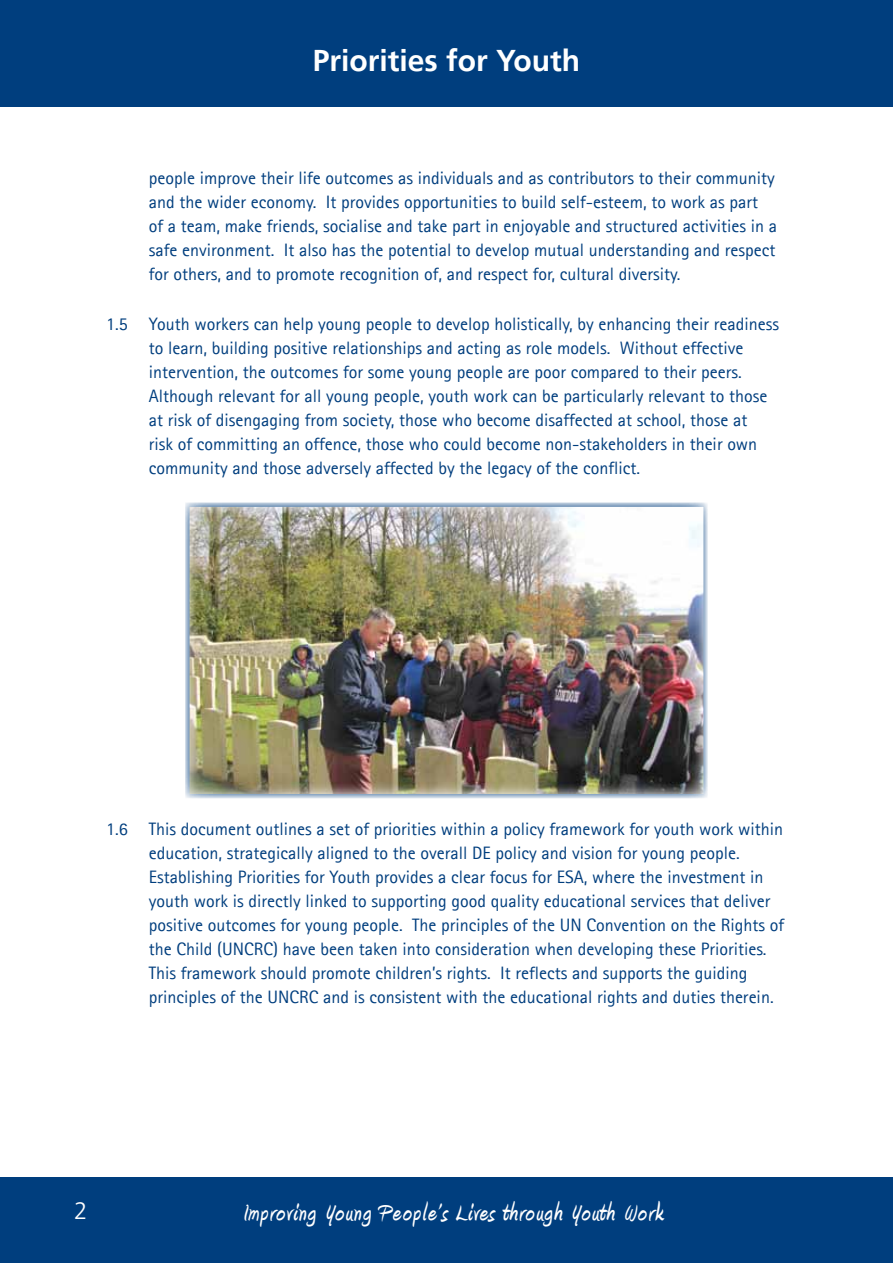
<style>
.page{position:relative;width:893px;height:1263px;background:#fff}
.page>*{position:absolute;margin:0;border:0;box-sizing:border-box;transform-origin:0 0}
.t1{font:700 30px "Amienne";letter-spacing:.05em;color:#fff}
.t2{font:700 30px "Frutiger CE";color:#fff}
.t3{font:300 24px "Frutiger CE";color:#fff}
.Para_-_Numbered{font:18px/24px "Agfa Rotis Sans Serif";color:#003e7e}
</style>
<div class="page">
<div style="left:0;top:0;width:893px;height:106px;background:#003e7e"></div>
<div style="left:0;top:1178px;width:893px;height:85px;background:#003e7e"></div>
<img style="left:190px;top:507px;width:513px;height:286px">
<h1 class="t2" style="left:313px;top:42px;width:269px">Priorities for Youth</h1>
<p class="Para_-_Numbered" style="left:149px;top:166px;width:630px">people improve their life outcomes as individuals and as contributors to their community and the wider economy. It provides opportunities to build self-esteem, to work as part of a team, make friends, socialise and take part in enjoyable and structured activities in a safe environment. It also has the potential to develop mutual understanding and respect for others, and to promote recognition of, and respect for, cultural diversity.</p>
<p class="Para_-_Numbered" style="left:149px;top:311px;width:632px;text-indent:-43px">1.5 Youth workers can help young people to develop holistically, by enhancing their readiness to learn, building positive relationships and acting as role models. Without effective intervention, the outcomes for some young people are poor compared to their peers.<br>Although relevant for all young people, youth work can be particularly relevant to those at risk of disengaging from society, those who become disaffected at school, those at<br>risk of committing an offence, those who could become non-stakeholders in their own community and those adversely affected by the legacy of the conflict.</p>
<p class="Para_-_Numbered" style="left:149px;top:817px;width:637px;text-indent:-43px">1.6 This document outlines a set of priorities within a policy framework for youth work within education, strategically aligned to the overall DE policy and vision for young people.<br>Establishing Priorities for Youth provides a clear focus for ESA, where the investment in youth work is directly linked to supporting good quality educational services that deliver positive outcomes for young people. The principles of the UN Convention on the Rights of the Child (UNCRC) have been taken into consideration when developing these Priorities.<br>This framework should promote children’s rights. It reflects and supports the guiding principles of the UNCRC and is consistent with the educational rights and duties therein.</p>
<h2 class="t3" style="left:74px;top:1196px;width:15px">2</h2>
<h1 class="t1" style="left:243px;top:1199px;width:421px">Improving Young People’s Lives through Youth Work</h1>
</div>
